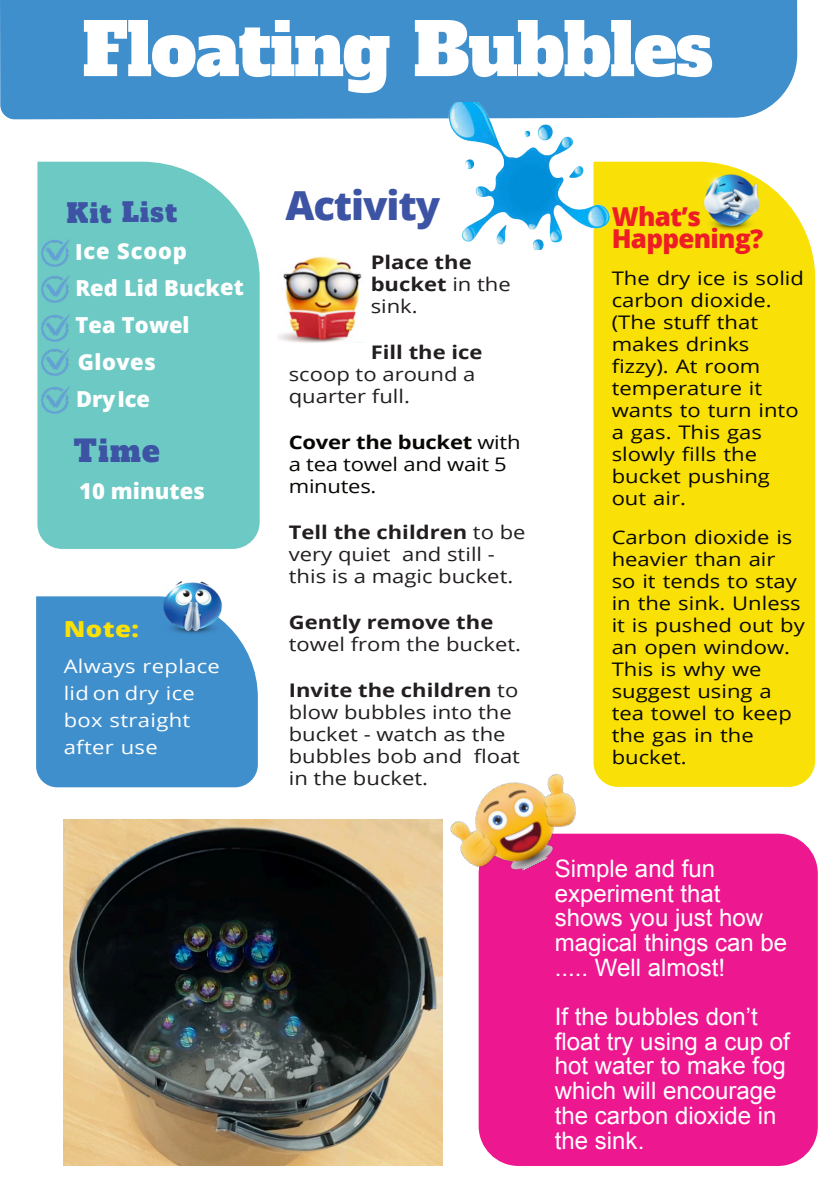
<style>
.page{position:relative;width:840px;height:1191px;background:#fff}
.page>*{position:absolute;margin:0;border:0;box-sizing:border-box;transform-origin:0 0}
.t1{font:72px "Alfa Slab One";letter-spacing:-.015em;color:#fff}
.t2{font:800 40px "Open Sans";letter-spacing:-.025em;color:#3d54a4}
.t3{font:29.4px "Alfa Slab One";color:#3d54a4}
.t4{font:800 26px/22px "Open Sans";letter-spacing:-.025em;color:#ee1c25}
.t5{font:26px "Alfa Slab One";letter-spacing:.04em;color:#3d54a4}
.t6{font:24px/24.8px "Arial";color:#fff}
.t7{font:800 22.2px "Open Sans";color:#f9e108;scale:1.18 1}
.t8{font:800 22px/36.8px "Open Sans";color:#fff}
.t9{font:18.8px/22px "Open Sans";color:#080704;scale:1.18 1}
.t10{font:18.8px/22px "Open Sans";color:#231f20;scale:1.18 1}
.t11{font:700 18.8px/22px "Open Sans";color:#231f20;scale:1.18 1}
.t12{font:18.8px/26.8px "Open Sans";letter-spacing:.015em;color:#fff;scale:1.18 1}
.s1{font-weight:400}
.s2{font-weight:700}
</style>
<div class="page">
<div style="left:478px;top:833px;width:339px;height:333px;background:#ed1790;border-radius:40px"></div>
<div style="left:593px;top:162px;width:221px;height:625px;background:#f9e108"></div>
<img style="left:278px;top:256px;width:86px;height:87px">
<div style="left:36px;top:596px;width:222px;height:191px;background:#408fcd"></div>
<img style="left:439px;top:754px;width:156px;height:137px">
<img style="left:697px;top:169px;width:66px;height:66px">
<img style="left:155px;top:581px;width:77px;height:58px">
<div style="left:0;top:0;width:796px;height:119px;background:#408fcd"></div>
<div style="left:37px;top:162px;width:222px;height:387px;background:#6dc9c4"></div>
<img style="left:42px;top:239px;width:27px;height:27px">
<img style="left:42px;top:275px;width:27px;height:27px">
<img style="left:42px;top:349px;width:27px;height:26px">
<img style="left:42px;top:387px;width:27px;height:27px">
<img style="left:41px;top:315px;width:28px;height:27px">
<img style="left:448px;top:103px;width:163px;height:147px">
<img style="left:63px;top:820px;width:379px;height:345px">
<h1 class="t1" style="left:82px;top:1px;width:631px">Floating Bubbles</h1>
<h3 class="t5" style="left:67px;top:195px;width:112px">Kit List</h3>
<p class="t8" style="left:75px;top:235px;width:170px">Ice Scoop<br>Red Lid Bucket<br>Tea Towel<br>Gloves<br>DryIce</p>
<h3 class="t3" style="left:74px;top:431px;width:87px">Time</h3>
<p class="t8" style="left:79px;top:475px;width:127px">10 minutes</p>
<p class="t7" style="left:64px;top:620px;width:65px">Note:</p>
<p class="t12" style="left:64px;top:655px;width:134px">Always replace lid on dry ice box straight after use</p>
<h2 class="t2" style="left:285px;top:190px;width:156px">Activity</h2>
<p class="t11" style="left:370px;top:253px;width:120px">Place the bucket <span class="s1">in the sink.</span></p>
<p class="t11" style="left:370px;top:343px;width:96px">Fill the ice</p>
<p class="t10" style="left:288px;top:365px;width:160px">scoop to around a quarter full.</p>
<p class="t9" style="left:288px;top:433px;width:198px"><span class="s2">Cover the bucket</span> with a tea towel and wait 5 minutes.</p>
<p class="t10" style="left:288px;top:523px;width:202px"><span class="s2">Tell the children</span> to be very quiet and still - this is a magic bucket.</p>
<p class="t11" style="left:288px;top:613px;width:175px">Gently remove the</p>
<p class="t10" style="left:288px;top:635px;width:198px">towel from the bucket.</p>
<p class="t10" style="left:288px;top:681px;width:197px"><span class="s2">Invite the children</span> to blow bubbles into the bucket - watch as the bubbles bob and float in the bucket.</p>
<h3 class="t4" style="left:611px;top:208px;width:153px">What’s<br>Happening?</h3>
<p class="t9" style="left:611px;top:268px;width:164px">The dry ice is solid carbon dioxide. (The stuff that makes drinks fizzy). At room temperature it wants to turn into a gas. This gas slowly fills the bucket pushing out air.</p>
<p class="t9" style="left:611px;top:528px;width:165px">Carbon dioxide is heavier than air<br>so it tends to stay in the sink. Unless it is pushed out by an open window.<br>This is why we suggest using a tea towel to keep the gas in the bucket.</p>
<p class="t6" style="left:554px;top:858px;width:234px">Simple and fun experiment that shows you just how magical things can be ..... Well almost!</p>
<p class="t6" style="left:554px;top:1006px;width:236px">If the bubbles don’t float try using a cup of hot water to make fog which will encourage the carbon dioxide in the sink.</p>
</div>
